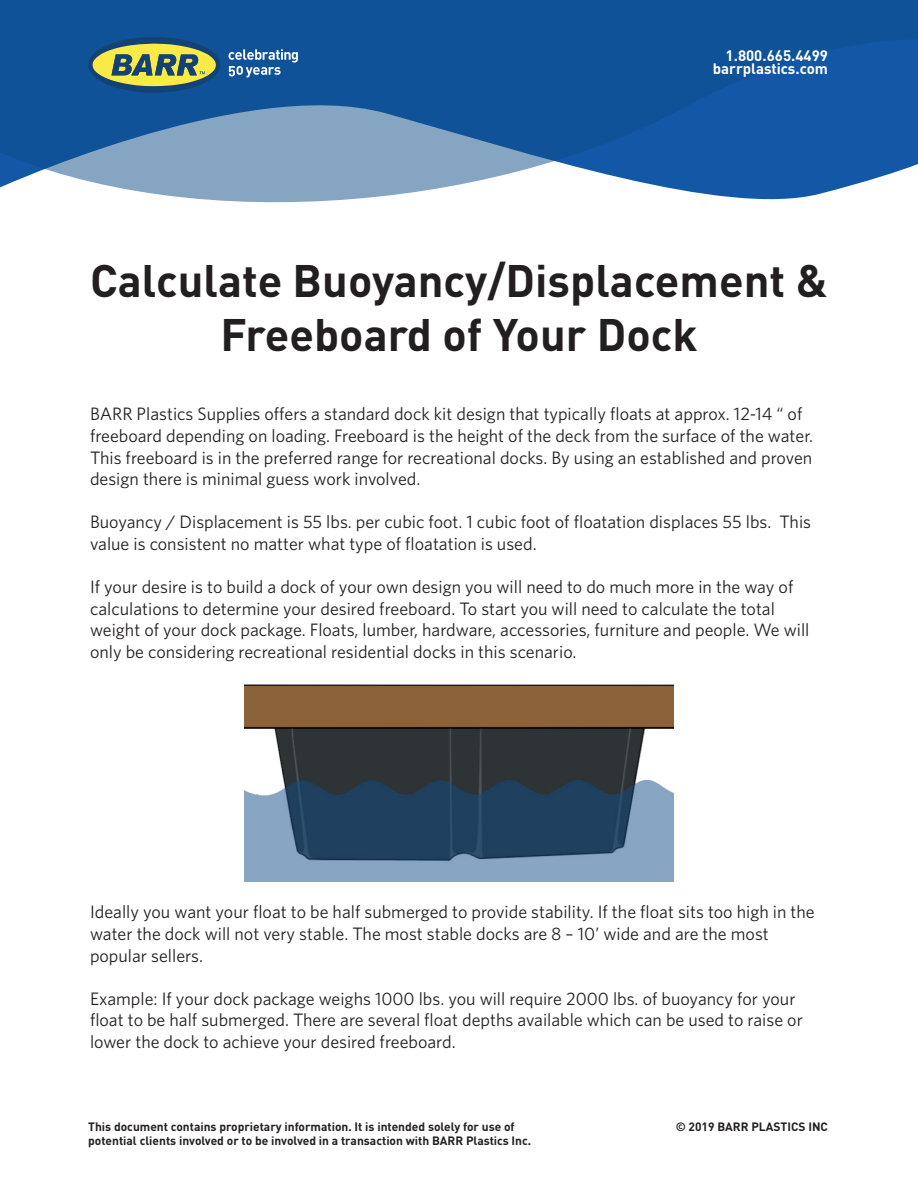
<style>
.page{position:relative;width:918px;height:1188px;background:#fff}
.page>*{position:absolute;margin:0;border:0;box-sizing:border-box;transform-origin:0 0}
.t1{font:700 45px/54px "DIN Pro";color:#231f20;text-align:center}
.t2{font:18px/21.6px "Whitney";color:#231f20}
.t3{font:700 15px "DIN Pro";color:#fff}
.t4{font:700 12px/14.4px "DIN Pro";color:#231f20}
</style>
<div class="page">
<svg style="left:0;top:0;width:918px;height:203px;background:#376faa"></svg>
<svg style="left:88px;top:37px;width:132px;height:56px;background:#6b8669"></svg>
<svg style="left:229px;top:49px;width:69px;height:28px;background:#5181b3"></svg>
<img style="left:245px;top:685px;width:428px;height:196px">
<p class="t3" style="left:726px;top:43px;width:104px">1.800.665.4499</p>
<p class="t3" style="left:713px;top:56px;width:117px">barrplastics.com</p>
<p class="t1" style="left:90px;top:249px;width:740px">Calculate Buoyancy/Displacement &amp;<br>Freeboard of Your Dock</p>
<p class="t2" style="left:90px;top:403px;width:725px">BARR Plastics Supplies offers a standard dock kit design that typically floats at approx. 12-14 “ of freeboard depending on loading. Freeboard is the height of the deck from the surface of the water.<br>This freeboard is in the preferred range for recreational docks. By using an established and proven design there is minimal guess work involved.</p>
<p class="t2" style="left:90px;top:511px;width:723px">Buoyancy / Displacement is 55 lbs. per cubic foot. 1 cubic foot of floatation displaces 55 lbs. This value is consistent no matter what type of floatation is used.</p>
<p class="t2" style="left:90px;top:576px;width:705px">If your desire is to build a dock of your own design you will need to do much more in the way of</p>
<p class="t2" style="left:90px;top:597px;width:721px">calculations to determine your desired freeboard. To start you will need to calculate the total weight of your dock package. Floats, lumber, hardware, accessories, furniture and people. We will only be considering recreational residential docks in this scenario.</p>
<p class="t2" style="left:90px;top:901px;width:726px">Ideally you want your float to be half submerged to provide stability. If the float sits too high in the water the dock will not very stable. The most stable docks are 8 – 10’ wide and are the most</p>
<p class="t2" style="left:90px;top:944px;width:115px">popular sellers.</p>
<p class="t2" style="left:90px;top:987px;width:714px">Example: If your dock package weighs 1000 lbs. you will require 2000 lbs. of buoyancy for your float to be half submerged. There are several float depths available which can be used to raise or lower the dock to achieve your desired freeboard.</p>
<p class="t4" style="left:88px;top:1118px;width:445px">This document contains proprietary information. It is intended solely for use of potential clients involved or to be involved in a transaction with BARR Plastics Inc.</p>
<p class="t4" style="left:676px;top:1118px;width:154px">© 2019 BARR PLASTICS INC</p>
</div>
